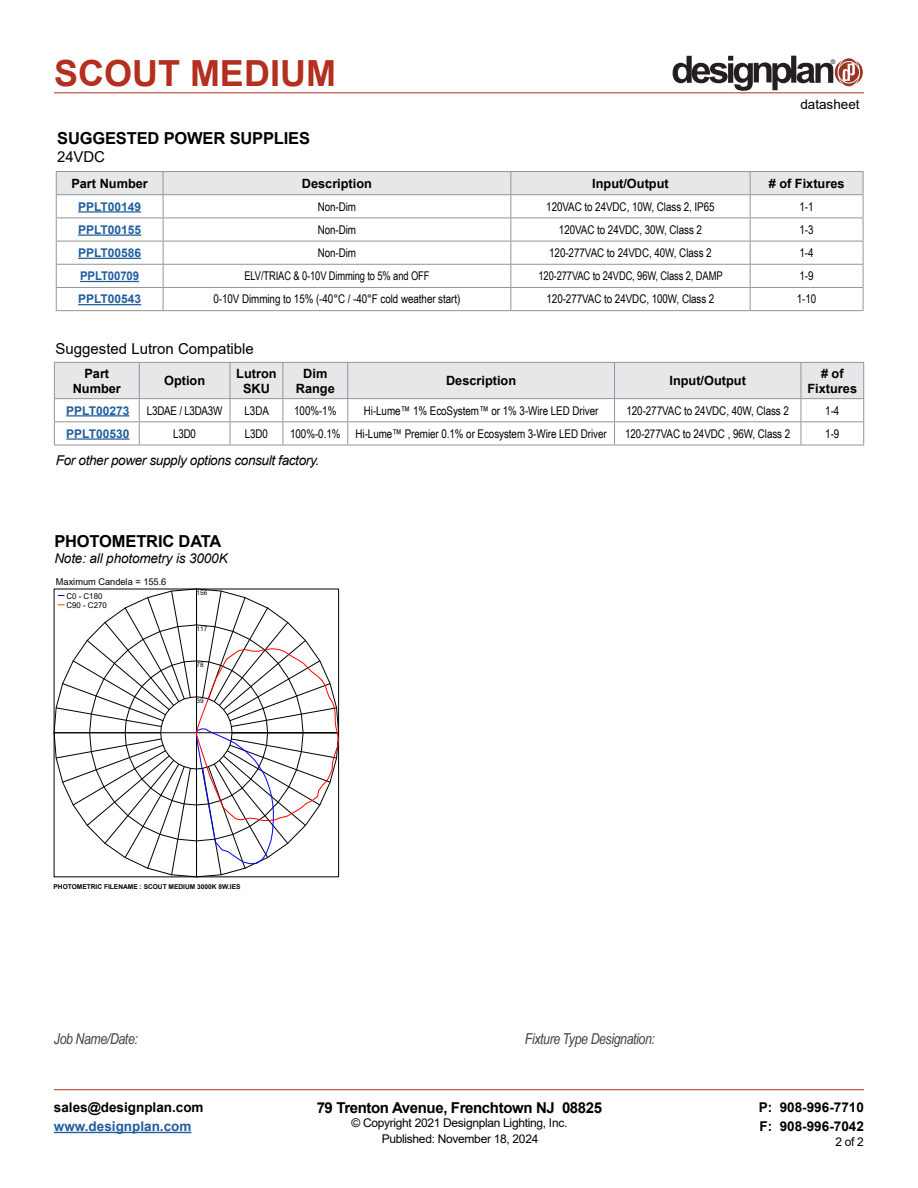
<style>
.page{position:relative;width:918px;height:1188px;background:#fff}
.page>*{position:absolute;margin:0;border:0;box-sizing:border-box;transform-origin:0 0}
.t1{font:700 36px "Arial";color:#b32f1e}
.t2{font:700 16.5px "Arial";letter-spacing:-.01em;color:#000}
.t3{font:italic 15px "Arial Narrow";letter-spacing:-.025em;color:#414042}
.t4{font:700 15px "Arial";letter-spacing:-.025em;color:#000}
.t5{font:15px "Arial";color:#000}
.t6{font:italic 13.5px "Arial";letter-spacing:-.025em;color:#000}
.t7{font:700 13.5px/19.5px "Arial";color:#000}
.t8{font:700 13.5px "Arial";color:#215e9e}
.t9{font:13.5px "Arial";color:#000}
.t10{font:700 12.75px/15px "Arial";color:#000;text-align:center}
.t11{font:12px "Arial Narrow";letter-spacing:-.005em;color:#000}
.t12{font:12px "Arial";letter-spacing:-.025em;color:#000}
.t13{font:12px "Arial Narrow";letter-spacing:-.005em;color:#000;scale:.95 1}
.t14{font:700 12px "Arial";color:#215e9e}
.t15{font:700 12px "Arial";color:#215e9e;scale:.95 1}
.t16{font:9.3px "Arial";color:#000}
.t17{font:7.95px/9px "Arial";color:#000}
.t18{font:700 6.75px "Arial";color:#000}
.t19{font:6.45px "Arial";letter-spacing:.005em;color:#000}
.t20{font:6.3px "Helvetica";color:#231f20}
</style>
<div class="page">
<hr style="left:54px;top:93px;width:810px;height:1px;background:#b32f1e">
<hr style="left:54px;top:1089px;width:810px;height:1px;background:#b32f1e">
<hr style="left:54px;top:1132px;width:137px;height:1px;background:#215e9e">
<svg style="left:673px;top:56px;width:190px;height:35px"></svg>
<svg style="left:54px;top:589px;width:285px;height:288px"></svg>
<svg style="left:56px;top:591px;width:283px;height:284px"></svg>
<hr style="left:56px;top:310px;width:107px;height:1px;background:#939598">
<hr style="left:163px;top:310px;width:348px;height:1px;background:#939598">
<hr style="left:511px;top:310px;width:239px;height:1px;background:#939598">
<hr style="left:750px;top:310px;width:113px;height:1px;background:#939598">
<hr style="left:56px;top:171px;width:107px;height:1px;background:#939598">
<hr style="left:163px;top:171px;width:348px;height:1px;background:#939598">
<hr style="left:511px;top:171px;width:239px;height:1px;background:#939598">
<hr style="left:750px;top:171px;width:113px;height:1px;background:#939598">
<svg style="left:56px;top:172px;width:808px;height:138px"></svg>
<hr style="left:78px;top:211px;width:63px;height:2px;background:#215e9e">
<hr style="left:78px;top:235px;width:63px;height:1px;background:#215e9e">
<hr style="left:78px;top:258px;width:63px;height:1px;background:#215e9e">
<hr style="left:80px;top:281px;width:59px;height:1px;background:#215e9e">
<hr style="left:78px;top:304px;width:63px;height:1px;background:#215e9e">
<hr style="left:54px;top:445px;width:85px;height:1px;background:#939598">
<hr style="left:139px;top:445px;width:91px;height:1px;background:#939598">
<hr style="left:230px;top:445px;width:53px;height:1px;background:#939598">
<hr style="left:283px;top:445px;width:65px;height:1px;background:#939598">
<hr style="left:348px;top:445px;width:267px;height:1px;background:#939598">
<hr style="left:615px;top:445px;width:186px;height:1px;background:#939598">
<hr style="left:801px;top:445px;width:63px;height:1px;background:#939598">
<svg style="left:54px;top:363px;width:810px;height:82px"></svg>
<hr style="left:54px;top:362px;width:85px;height:1px;background:#939598">
<hr style="left:54px;top:363px;width:1px;height:35px;background:#939598">
<hr style="left:139px;top:362px;width:91px;height:1px;background:#939598">
<hr style="left:230px;top:362px;width:53px;height:1px;background:#939598">
<hr style="left:283px;top:362px;width:65px;height:1px;background:#939598">
<hr style="left:348px;top:362px;width:267px;height:1px;background:#939598">
<hr style="left:615px;top:362px;width:186px;height:1px;background:#939598">
<hr style="left:801px;top:362px;width:63px;height:1px;background:#939598">
<hr style="left:863px;top:363px;width:1px;height:35px;background:#939598">
<hr style="left:66px;top:415px;width:63px;height:2px;background:#215e9e">
<hr style="left:66px;top:438px;width:63px;height:2px;background:#215e9e">
<h1 class="t1" style="left:54px;top:48px;width:283px">SCOUT MEDIUM</h1>
<p class="t20" style="left:831px;top:58px;width:6px">®</p>
<h2 class="t2" style="left:57px;top:127px;width:254px">SUGGESTED POWER SUPPLIES</h2>
<p class="t5" style="left:57px;top:147px;width:49px">24VDC</p>
<p class="t9" style="left:800px;top:95px;width:61px">datasheet</p>
<p class="t10" style="left:71px;top:176px;width:78px">Part Number</p>
<p class="t10" style="left:302px;top:176px;width:72px">Description</p>
<p class="t10" style="left:592px;top:176px;width:78px">Input/Output</p>
<p class="t10" style="left:769px;top:176px;width:77px"># of Fixtures</p>
<p class="t14" style="left:78px;top:198px;width:65px">PPLT00149</p>
<p class="t11" style="left:318px;top:198px;width:40px">Non-Dim</p>
<p class="t11" style="left:546px;top:198px;width:170px">120VAC to 24VDC, 10W, Class 2, IP65</p>
<p class="t11" style="left:800px;top:198px;width:16px">1-1</p>
<p class="t14" style="left:78px;top:221px;width:65px">PPLT00155</p>
<p class="t11" style="left:318px;top:221px;width:40px">Non-Dim</p>
<p class="t11" style="left:559px;top:221px;width:145px">120VAC to 24VDC, 30W, Class 2</p>
<p class="t11" style="left:800px;top:221px;width:16px">1-3</p>
<p class="t14" style="left:78px;top:244px;width:65px">PPLT00586</p>
<p class="t11" style="left:318px;top:244px;width:40px">Non-Dim</p>
<p class="t11" style="left:549px;top:244px;width:164px">120-277VAC to 24VDC, 40W, Class 2</p>
<p class="t11" style="left:800px;top:244px;width:16px">1-4</p>
<p class="t15" style="left:80px;top:268px;width:64px">PPLT00709</p>
<p class="t13" style="left:244px;top:267px;width:196px">ELV/TRIAC &amp; 0-10V Dimming to 5% and OFF</p>
<p class="t13" style="left:539px;top:267px;width:195px">120-277VAC to 24VDC, 96W, Class 2, DAMP</p>
<p class="t11" style="left:800px;top:267px;width:16px">1-9</p>
<p class="t14" style="left:78px;top:291px;width:65px">PPLT00543</p>
<p class="t11" style="left:213px;top:290px;width:248px">0-10V Dimming to 15% (-40°C / -40°F cold weather start)</p>
<p class="t11" style="left:547px;top:290px;width:169px">120-277VAC to 24VDC, 100W, Class 2</p>
<p class="t11" style="left:797px;top:290px;width:21px">1-10</p>
<p class="t5" style="left:56px;top:338px;width:200px">Suggested Lutron Compatible</p>
<p class="t10" style="left:73px;top:366px;width:50px">Part<br>Number</p>
<p class="t10" style="left:164px;top:373px;width:43px">Option</p>
<p class="t10" style="left:236px;top:366px;width:42px">Lutron<br>SKU</p>
<p class="t10" style="left:296px;top:366px;width:40px">Dim<br>Range</p>
<p class="t10" style="left:446px;top:373px;width:72px">Description</p>
<p class="t10" style="left:670px;top:373px;width:78px">Input/Output</p>
<p class="t10" style="left:808px;top:366px;width:51px"># of<br>Fixtures</p>
<p class="t14" style="left:66px;top:402px;width:65px">PPLT00273</p>
<p class="t11" style="left:147px;top:402px;width:77px">L3DAE / L3DA3W</p>
<p class="t11" style="left:245px;top:402px;width:26px">L3DA</p>
<p class="t11" style="left:294px;top:402px;width:44px">100%-1%</p>
<p class="t11" style="left:364px;top:402px;width:236px">Hi-Lume™ 1% EcoSystem™ or 1% 3-Wire LED Driver</p>
<p class="t11" style="left:626px;top:402px;width:164px">120-277VAC to 24VDC, 40W, Class 2</p>
<p class="t11" style="left:825px;top:402px;width:16px">1-4</p>
<p class="t14" style="left:66px;top:425px;width:65px">PPLT00530</p>
<p class="t11" style="left:173px;top:425px;width:24px">L3D0</p>
<p class="t11" style="left:245px;top:425px;width:25px">L3D0</p>
<p class="t11" style="left:290px;top:425px;width:52px">100%-0.1%</p>
<p class="t11" style="left:356px;top:425px;width:253px">Hi-Lume™ Premier 0.1% or Ecosystem 3-Wire LED Driver</p>
<p class="t11" style="left:625px;top:425px;width:167px">120-277VAC to 24VDC , 96W, Class 2</p>
<p class="t11" style="left:825px;top:425px;width:16px">1-9</p>
<p class="t6" style="left:56px;top:451px;width:265px">For other power supply options consult factory.</p>
<h2 class="t2" style="left:54px;top:529px;width:169px">PHOTOMETRIC DATA</h2>
<p class="t6" style="left:54px;top:550px;width:175px">Note: all photometry is 3000K</p>
<p class="t16" style="left:56px;top:575px;width:112px">Maximum Candela = 155.6</p>
<p class="t17" style="left:66px;top:591px;width:42px">C0 - C180<br>C90 - C270</p>
<p class="t19" style="left:197px;top:588px;width:12px">156</p>
<p class="t19" style="left:197px;top:624px;width:12px">117</p>
<p class="t19" style="left:197px;top:660px;width:9px">78</p>
<p class="t19" style="left:197px;top:696px;width:9px">39</p>
<p class="t18" style="left:54px;top:882px;width:189px">PHOTOMETRIC FILENAME : SCOUT MEDIUM 3000K 8W.IES</p>
<p class="t3" style="left:54px;top:1028px;width:85px">Job Name/Date:</p>
<p class="t3" style="left:525px;top:1029px;width:132px">Fixture Type Designation:</p>
<p class="t7" style="left:54px;top:1097px;width:151px">sales@designplan.com</p>
<p class="t8" style="left:54px;top:1117px;width:139px">www.designplan.com</p>
<p class="t4" style="left:317px;top:1097px;width:287px">79 Trenton Avenue, Frenchtown NJ 08825</p>
<p class="t12" style="left:351px;top:1115px;width:217px">© Copyright 2021 Designplan Lighting, Inc.</p>
<p class="t12" style="left:382px;top:1130px;width:158px">Published: November 18, 2024</p>
<p class="t7" style="left:759px;top:1097px;width:107px">P: 908-996-7710<br>F: 908-996-7042</p>
<p class="t12" style="left:835px;top:1133px;width:30px">2 of 2</p>
</div>
